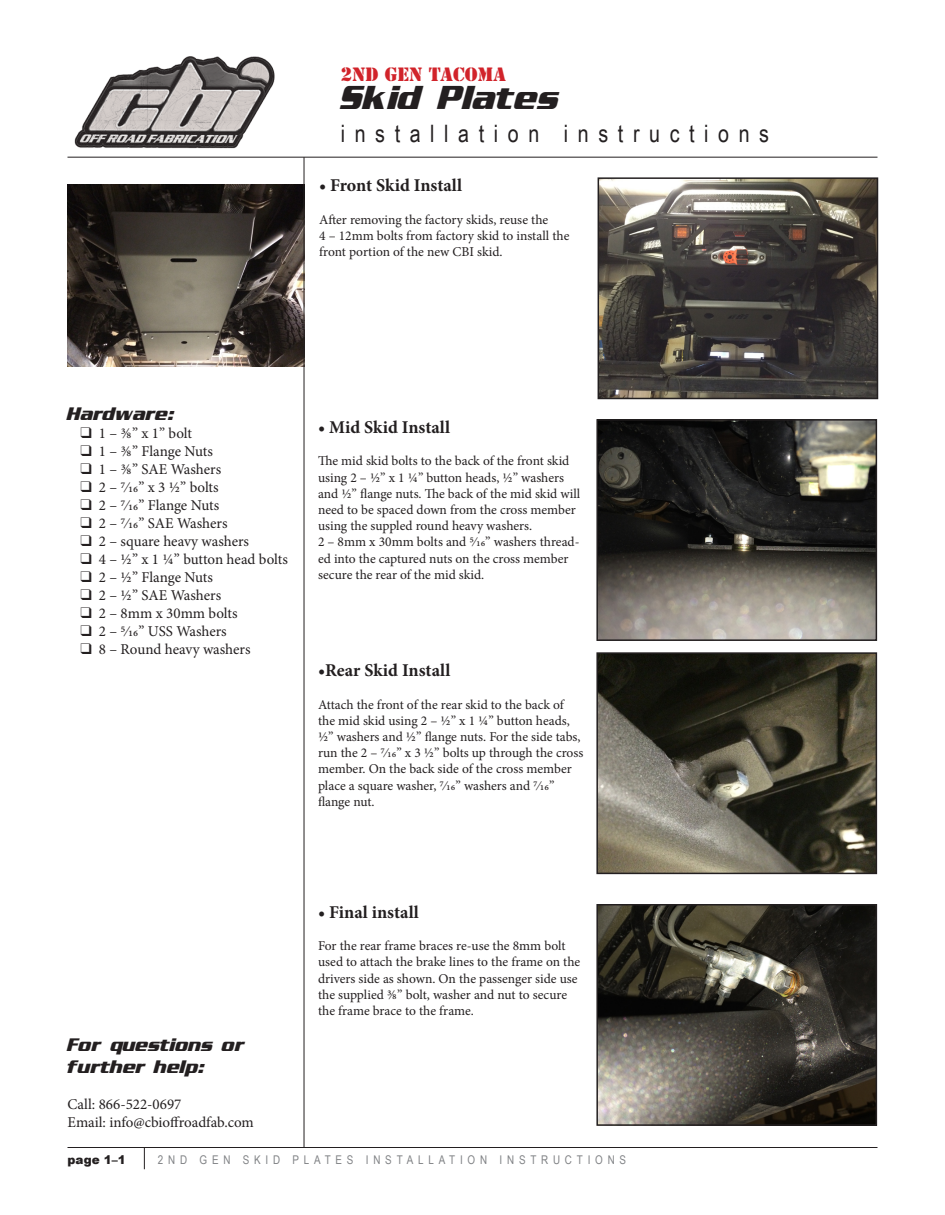
<style>
.page{position:relative;width:945px;height:1215px;background:#fff}
.page>*{position:absolute;margin:0;border:0;box-sizing:border-box;transform-origin:0 0}
.t1{font:italic 700 33px "Enter Sansman";color:#231f20}
.t2{font:24px "Arial Narrow";letter-spacing:.4em;color:#231f20}
.text{font:700 18px "Minion Pro";color:#231f20}
.headers{font:italic 700 18px/21.6px "Enter Sansman";color:#231f20}
.t3{font:18px "Stencil Std";color:#d1232a}
.text-2{font:15px "Minion Pro";letter-spacing:-.005em;color:#231f20}
.text-3{font:13.5px/16.2px "Minion Pro";letter-spacing:-.005em;color:#231f20}
.t4{font:12px "Arial Narrow";letter-spacing:.4em;color:#808285}
.t5{font:900 12px "Arial";color:#231f20}
</style>
<div class="page">
<img style="left:68px;top:184px;width:236px;height:182px">
<hr style="left:68px;top:157px;width:810px;height:1px;background:#231f20">
<img style="left:74px;top:56px;width:201px;height:93px">
<hr style="left:68px;top:1147px;width:810px;height:1px;background:#231f20">
<svg style="left:144px;top:1148px;width:1px;height:21px"></svg>
<hr style="left:304px;top:157px;width:1px;height:991px;background:#231f20">
<img style="left:601px;top:180px;width:274px;height:216px">
<div style="left:598px;top:177px;width:280px;height:222px;border:2px solid #231f20"></div>
<img style="left:599px;top:655px;width:275px;height:216px">
<div style="left:596px;top:652px;width:281px;height:222px;border:2px solid #231f20"></div>
<img style="left:599px;top:422px;width:275px;height:216px">
<div style="left:596px;top:419px;width:281px;height:222px;border:2px solid #231f20"></div>
<img style="left:599px;top:907px;width:275px;height:216px">
<div style="left:596px;top:904px;width:281px;height:222px;border:2px solid #231f20"></div>
<p class="t3" style="left:341px;top:63px;width:167px">2ND GEN TACOMA</p>
<p class="t1" style="left:341px;top:79px;width:220px">Skid Plates</p>
<p class="t2" style="left:341px;top:116px;width:430px">installation instructions</p>
<p class="text" style="left:319px;top:173px;width:145px">• Front Skid Install</p>
<p class="text-3" style="left:319px;top:211px;width:252px">After removing the factory skids, reuse the<br>4 – 12mm bolts from factory skid to install the front portion of the new CBI skid.</p>
<p class="headers" style="left:67px;top:403px;width:108px">Hardware:</p>
<p class="text-2" style="left:81px;top:423px;width:113px">❑ 1 – 3/8” x 1” bolt</p>
<p class="text-2" style="left:81px;top:441px;width:134px">❑ 1 – 3/8” Flange Nuts</p>
<p class="text-2" style="left:81px;top:459px;width:142px">❑ 1 – 3/8” SAE Washers</p>
<p class="text-2" style="left:81px;top:477px;width:140px">❑ 2 – 7/16” x 3 1/2” bolts</p>
<p class="text-2" style="left:81px;top:495px;width:140px">❑ 2 – 7/16” Flange Nuts</p>
<p class="text-2" style="left:81px;top:513px;width:148px">❑ 2 – 7/16” SAE Washers</p>
<p class="text-2" style="left:81px;top:531px;width:170px">❑ 2 – square heavy washers</p>
<p class="text-2" style="left:81px;top:549px;width:209px">❑ 4 – 1/2” x 1 1/4” button head bolts</p>
<p class="text-2" style="left:81px;top:567px;width:134px">❑ 2 – ½” Flange Nuts</p>
<p class="text-2" style="left:81px;top:585px;width:142px">❑ 2 – ½” SAE Washers</p>
<p class="text-2" style="left:81px;top:603px;width:159px">❑ 2 – 8mm x 30mm bolts</p>
<p class="text-2" style="left:81px;top:621px;width:148px">❑ 2 – 5/16” USS Washers</p>
<p class="text-2" style="left:81px;top:639px;width:171px">❑ 8 – Round heavy washers</p>
<p class="text" style="left:318px;top:415px;width:134px">• Mid Skid Install</p>
<p class="text-3" style="left:318px;top:453px;width:264px">The mid skid bolts to the back of the front skid using 2 – 1/2” x 1 1/4” button heads, 1/2” washers and 1/2” flange nuts. The back of the mid skid will need to be spaced down from the cross member using the suppled round heavy washers.</p>
<p class="text-3" style="left:318px;top:534px;width:263px">2 – 8mm x 30mm bolts and 5/16” washers thread&shy;ed into the captured nuts on the cross member secure the rear of the mid skid.</p>
<p class="text" style="left:318px;top:658px;width:134px">•Rear Skid Install</p>
<p class="text-3" style="left:318px;top:696px;width:267px">Attach the front of the rear skid to the back of the mid skid using 2 – 1/2” x 1 1/4” button heads, 1/2” washers and 1/2” flange nuts. For the side tabs, run the 2 – 7/16” x 3 1/2” bolts up through the cross member. On the back side of the cross member place a square washer, 7/16” washers and 7/16” flange nut.</p>
<p class="headers" style="left:68px;top:1034px;width:178px">For questions or further help:</p>
<p class="text-2" style="left:68px;top:1094px;width:115px">Call: 866-522-0697</p>
<p class="text-2" style="left:68px;top:1112px;width:188px">Email: info@cbioffroadfab.com</p>
<p class="text" style="left:318px;top:899px;width:102px">• Final install</p>
<p class="text-3" style="left:318px;top:938px;width:264px">For the rear frame braces re-use the 8mm bolt used to attach the brake lines to the frame on the drivers side as shown. On the passenger side use the supplied 3/8” bolt, washer and nut to secure the frame brace to the frame.</p>
<p class="t5" style="left:68px;top:1151px;width:60px">page 1–1</p>
<p class="t4" style="left:158px;top:1151px;width:470px">2ND GEN SKID PLATES INSTALLATION INSTRUCTIONS</p>
</div>
